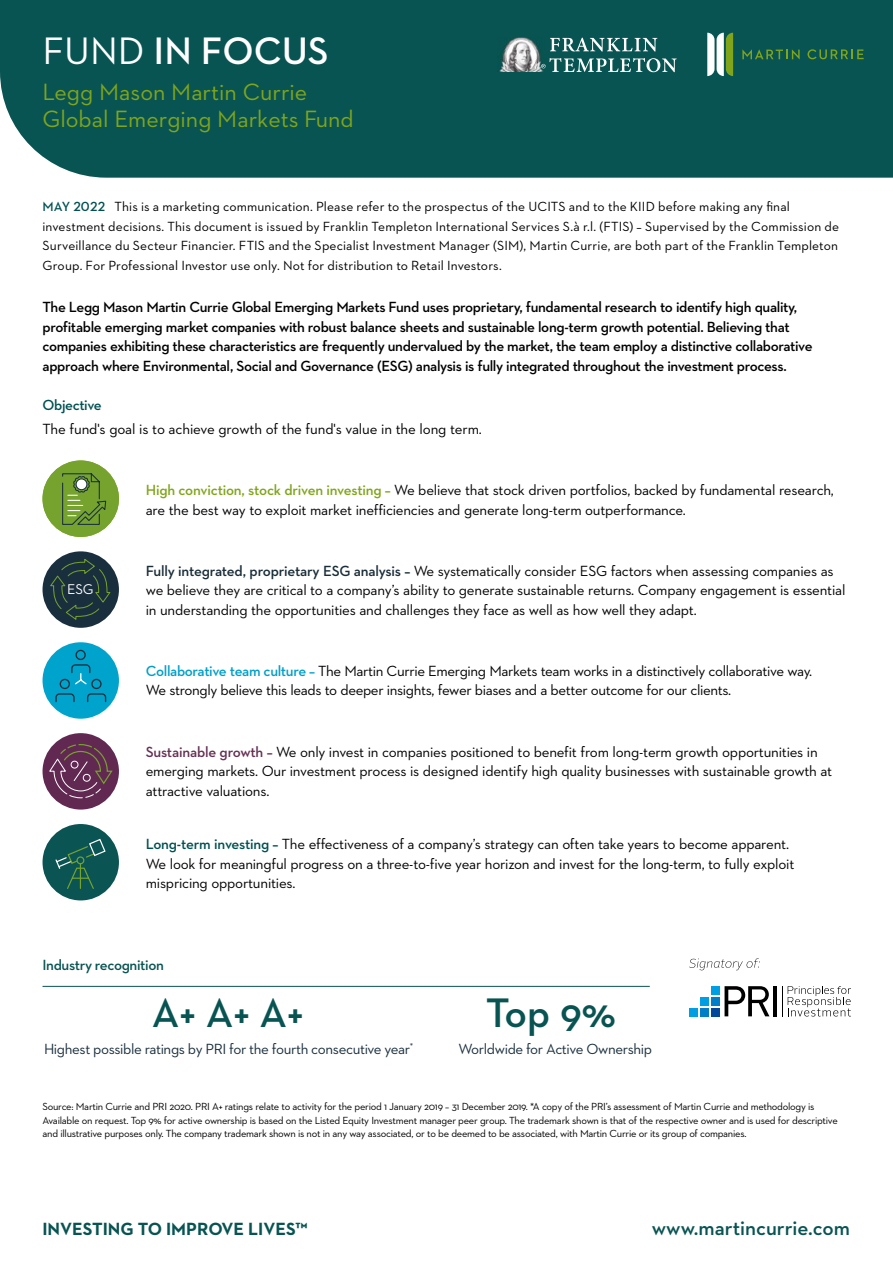
<style>
.page{position:relative;width:893px;height:1263px;background:#fff}
.page>*{position:absolute;margin:0;border:0;box-sizing:border-box;transform-origin:0 0}
.t1{font:600 42px "Neutraface 2 Text";color:#085452}
.t2{font:600 39px "Neutraface 2 Text";color:#fff}
.t3{font:24px/27px "Neutraface 2 Text";color:#80a51b}
.t4{font:600 21px "Neutraface 2 Text";color:#085452}
.t5{font:700 18px "Neutraface 2 Text";color:#085452}
.t6{font:15px/19.5px "Neutraface 2 Text";letter-spacing:-.015em;color:#000}
.t7{font:600 15px/19.5px "Neutraface 2 Text";letter-spacing:-.025em;color:#000}
.t8{font:15px "Neutraface 2 Text";letter-spacing:-.025em;color:#1a2f3d}
.t9{font:600 15px "Neutraface 2 Text";letter-spacing:-.025em;color:#085452}
.t10{font:600 15px "Neutraface 2 Text";letter-spacing:-.025em;color:#005051}
.t11{font:14.4px "Neutraface 2 Text";color:#fff}
.t12{font:13.5px/19.5px "Neutraface 2 Text";letter-spacing:.01em;color:#000}
.t13{font:10.5px/13.5px "Neutraface 2 Text";letter-spacing:-.025em;color:#000}
.s1{font-weight:400}
.s2{font-weight:600;color:#005051}
.s3{font-weight:600;color:#80a51b}
.s4{font-weight:600;color:#192d38}
.s5{font-weight:600;color:#009fc9}
.s6{font-weight:600;color:#653054}
</style>
<div class="page">
<div style="left:0;top:0;width:893px;height:178px;background:#085452"></div>
<svg style="left:707px;top:33px;width:26px;height:43px"></svg>
<svg style="left:742px;top:49px;width:58px;height:10px"></svg>
<svg style="left:807px;top:49px;width:57px;height:10px"></svg>
<svg style="left:550px;top:38px;width:107px;height:14px"></svg>
<img style="left:497px;top:37px;width:48px;height:35px">
<svg style="left:541px;top:58px;width:136px;height:14px;background:#518685"></svg>
<hr style="left:43px;top:986px;width:607px;height:1px;background:#085452">
<div style="left:711px;top:986px;width:8px;height:9px;background:#009fe3"></div>
<div style="left:711px;top:997px;width:8px;height:8px;background:#007ec7"></div>
<div style="left:711px;top:1008px;width:8px;height:8px;background:#00489a"></div>
<div style="left:700px;top:997px;width:9px;height:8px;background:#009fe3"></div>
<div style="left:700px;top:1008px;width:9px;height:8px;background:#007ec7"></div>
<div style="left:689px;top:1008px;width:9px;height:8px;background:#009fe3"></div>
<svg style="left:724px;top:986px;width:45px;height:30px"></svg>
<hr style="left:773px;top:986px;width:4px;height:30px;background:#000">
<hr style="left:782px;top:986px;width:1px;height:30px;background:#000">
<svg style="left:788px;top:986px;width:63px;height:30px"></svg>
<svg style="left:689px;top:958px;width:71px;height:12px"></svg>
<div style="left:43px;top:460px;width:76px;height:77px;background:#75a32d;border-radius:38px"></div>
<svg style="left:62px;top:473px;width:45px;height:52px"></svg>
<div style="left:76px;top:479px;width:11px;height:11px;background:#fff;border-radius:50%"></div>
<div style="left:76px;top:478px;width:11px;height:12px;border:1px solid #192f3d;border-radius:50%"></div>
<div style="left:43px;top:642px;width:76px;height:77px;background:#00a3cc;border-radius:38px"></div>
<svg style="left:55px;top:649px;width:52px;height:54px"></svg>
<div style="left:43px;top:733px;width:76px;height:76px;background:#612952;border-radius:38px"></div>
<svg style="left:48px;top:743px;width:66px;height:56px"></svg>
<div style="left:43px;top:824px;width:76px;height:76px;background:#0a5553;border-radius:38px"></div>
<svg style="left:55px;top:838px;width:51px;height:51px"></svg>
<div style="left:43px;top:551px;width:76px;height:77px;background:#1a2f3e;border-radius:38px"></div>
<svg style="left:49px;top:557px;width:63px;height:64px"></svg>
<h2 class="t2" style="left:43px;top:26px;width:287px"><span class="s1">FUND</span> IN FOCUS</h2>
<h3 class="t3" style="left:43px;top:78px;width:313px">Legg Mason Martin Currie<br>Global Emerging Markets Fund</h3>
<p class="t12" style="left:43px;top:197px;width:798px"><span class="s2">MAY 2022</span> This is a marketing communication. Please refer to the prospectus of the UCITS and to the KIID before making any final investment decisions. This document is issued by Franklin Templeton International Services S.à r.l. (FTIS) – Supervised by the Commission de Surveillance du Secteur Financier. FTIS and the Specialist Investment Manager (SIM), Martin Currie, are both part of the Franklin Templeton Group. For Professional Investor use only. Not for distribution to Retail Investors.</p>
<p class="t7" style="left:43px;top:297px;width:772px">The Legg Mason Martin Currie Global Emerging Markets Fund uses proprietary, fundamental research to identify high quality, profitable emerging market companies with robust balance sheets and sustainable long-term growth potential. Believing that companies exhibiting these characteristics are frequently undervalued by the market, the team employ a distinctive collaborative approach where Environmental, Social and Governance (ESG) analysis is fully integrated throughout the investment process.</p>
<p class="t10" style="left:43px;top:396px;width:61px">Objective</p>
<p class="t6" style="left:43px;top:419px;width:441px">The fund's goal is to achieve growth of the fund's value in the long term.</p>
<p class="t11" style="left:67px;top:580px;width:28px">ESG</p>
<p class="t6" style="left:146px;top:480px;width:690px"><span class="s3">High conviction, stock driven investing –</span> We believe that stock driven portfolios, backed by fundamental research, are the best way to exploit market inefficiencies and generate long-term outperformance.</p>
<p class="t6" style="left:146px;top:561px;width:701px"><span class="s4">Fully integrated, proprietary ESG analysis –</span> We systematically consider ESG factors when assessing companies as we believe they are critical to a company’s ability to generate sustainable returns. Company engagement is essential in understanding the opportunities and challenges they face as well as how well they adapt.</p>
<p class="t6" style="left:146px;top:660px;width:668px"><span class="s5">Collaborative team culture –</span> The Martin Currie Emerging Markets team works in a distinctively collaborative way.<br>We strongly believe this leads to deeper insights, fewer biases and a better outcome for our clients.</p>
<p class="t6" style="left:146px;top:741px;width:688px"><span class="s6">Sustainable growth –</span> We only invest in companies positioned to benefit from long-term growth opportunities in emerging markets. Our investment process is designed identify high quality businesses with sustainable growth at attractive valuations.</p>
<p class="t6" style="left:146px;top:834px;width:650px"><span class="s2">Long-term investing –</span> The effectiveness of a company’s strategy can often take years to become apparent.<br>We look for meaningful progress on a three-to-five year horizon and invest for the long-term, to fully exploit mispricing opportunities.</p>
<p class="t9" style="left:43px;top:955px;width:123px">Industry recognition</p>
<h1 class="t1" style="left:152px;top:986px;width:153px">A+ A+ A+</h1>
<h1 class="t1" style="left:486px;top:986px;width:132px">Top 9%</h1>
<p class="t8" style="left:459px;top:1040px;width:195px">Worldwide for Active Ownership</p>
<p class="t8" style="left:44px;top:1040px;width:371px">Highest possible ratings by PRI for the fourth consecutive year<sup>*</sup></p>
<p class="t13" style="left:43px;top:1100px;width:797px">Source: Martin Currie and PRI 2020. PRI A+ ratings relate to activity for the period 1 January 2019 – 31 December 2019. *A copy of the PRI’s assessment of Martin Currie and methodology is<br>Available on request. Top 9% for active ownership is based on the Listed Equity Investment manager peer group. The trademark shown is that of the respective owner and is used for descriptive and illustrative purposes only. The company trademark shown is not in any way associated, or to be deemed to be associated, with Martin Currie or its group of companies.</p>
<p class="t5" style="left:42px;top:1218px;width:267px">INVESTING TO IMPROVE LIVES™</p>
<h3 class="t4" style="left:652px;top:1215px;width:200px">www.martincurrie.com</h3>
</div>
